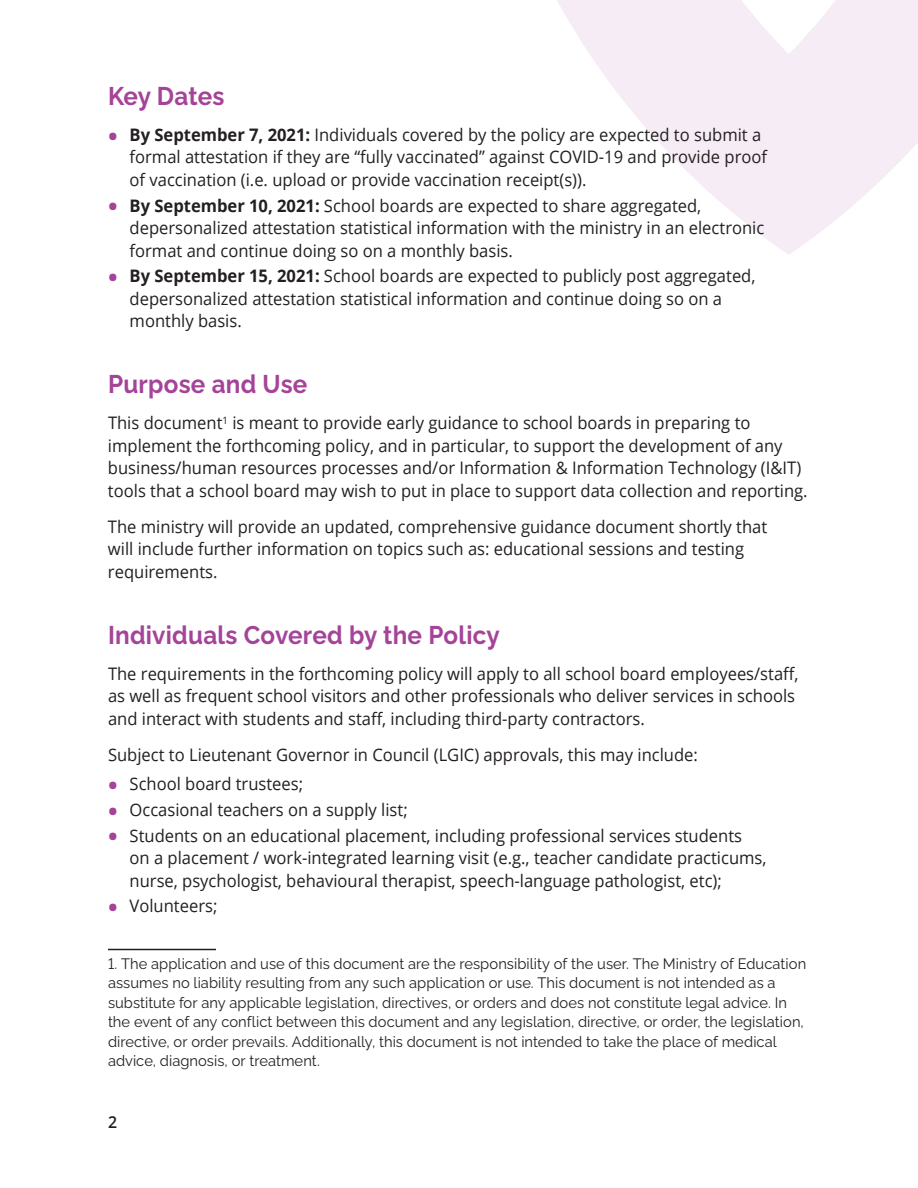
<style>
.page{position:relative;width:918px;height:1188px;background:#fff}
.page>*{position:absolute;margin:0;border:0;box-sizing:border-box;transform-origin:0 0}
.t1{font:700 25.5px "Raleway";letter-spacing:.01em;color:#a54399;scale:.95 1}
.t2{font:17.25px/22.5px "Open Sans";color:#231f20;scale:.96 1}
.t3{font:600 16.5px "Open Sans";color:#231f20;scale:.96 1}
.t4{font:15px/19.5px "Raleway";letter-spacing:.005em;color:#231f20}
.s1{font-weight:700;font-size:24px;color:#a54399}
.s2{font-weight:700}
</style>
<div class="page">
<svg style="left:557px;top:0;width:361px;height:255px;fill:#f6ecf5"></svg>
<hr style="left:108px;top:949px;width:108px;height:1px;background:#231f20">
<h2 class="t1" style="left:108px;top:76px;width:124px">Key Dates</h2>
<p class="t2" style="left:130px;top:123px;width:666px;text-indent:-22px"><span class="s1">•</span> <span class="s2">By September 7, 2021:</span> Individuals covered by the policy are expected to submit a formal attestation if they are “fully vaccinated” against COVID-19 and provide proof of vaccination (i.e. upload or provide vaccination receipt(s)).</p>
<p class="t2" style="left:130px;top:194px;width:663px;text-indent:-22px"><span class="s1">•</span> <span class="s2">By September 10, 2021:</span> School boards are expected to share aggregated, depersonalized attestation statistical information with the ministry in an electronic format and continue doing so on a monthly basis.</p>
<p class="t2" style="left:130px;top:264px;width:653px;text-indent:-22px"><span class="s1">•</span> <span class="s2">By September 15, 2021:</span> School boards are expected to publicly post aggregated, depersonalized attestation statistical information and continue doing so on a monthly basis.</p>
<h2 class="t1" style="left:108px;top:365px;width:211px">Purpose and Use</h2>
<p class="t2" style="left:108px;top:411px;width:730px">This document<sup>1</sup> is meant to provide early guidance to school boards in preparing to implement the forthcoming policy, and in particular, to support the development of any business/human resources processes and/or Information &amp; Information Technology (I&amp;IT) tools that a school board may wish to put in place to support data collection and reporting.</p>
<p class="t2" style="left:108px;top:515px;width:688px">The ministry will provide an updated, comprehensive guidance document shortly that will include further information on topics such as: educational sessions and testing requirements.</p>
<h2 class="t1" style="left:108px;top:615px;width:414px">Individuals Covered by the Policy</h2>
<p class="t2" style="left:108px;top:662px;width:721px">The requirements in the forthcoming policy will apply to all school board employees/staff, as well as frequent school visitors and other professionals who deliver services in schools and interact with students and staff, including third-party contractors.</p>
<p class="t2" style="left:108px;top:743px;width:616px">Subject to Lieutenant Governor in Council (LGIC) approvals, this may include:</p>
<p class="t2" style="left:108px;top:772px;width:205px"><span class="s1">•</span> School board trustees;</p>
<p class="t2" style="left:108px;top:798px;width:314px"><span class="s1">•</span> Occasional teachers on a supply list;</p>
<p class="t2" style="left:130px;top:824px;width:665px;text-indent:-22px"><span class="s1">•</span> Students on an educational placement, including professional services students on a placement / work-integrated learning visit (e.g., teacher candidate practicums, nurse, psychologist, behavioural therapist, speech-language pathologist, etc);</p>
<p class="t2" style="left:108px;top:894px;width:116px"><span class="s1">•</span> Volunteers;</p>
<p class="t4" style="left:108px;top:952px;width:700px">1. The application and use of this document are the responsibility of the user. The Ministry of Education assumes no liability resulting from any such application or use. This document is not intended as a substitute for any applicable legislation, directives, or orders and does not constitute legal advice. In the event of any conflict between this document and any legislation, directive, or order, the legislation, directive, or order prevails. Additionally, this document is not intended to take the place of medical advice, diagnosis, or treatment.</p>
<p class="t3" style="left:108px;top:1110px;width:11px">2</p>
</div>
